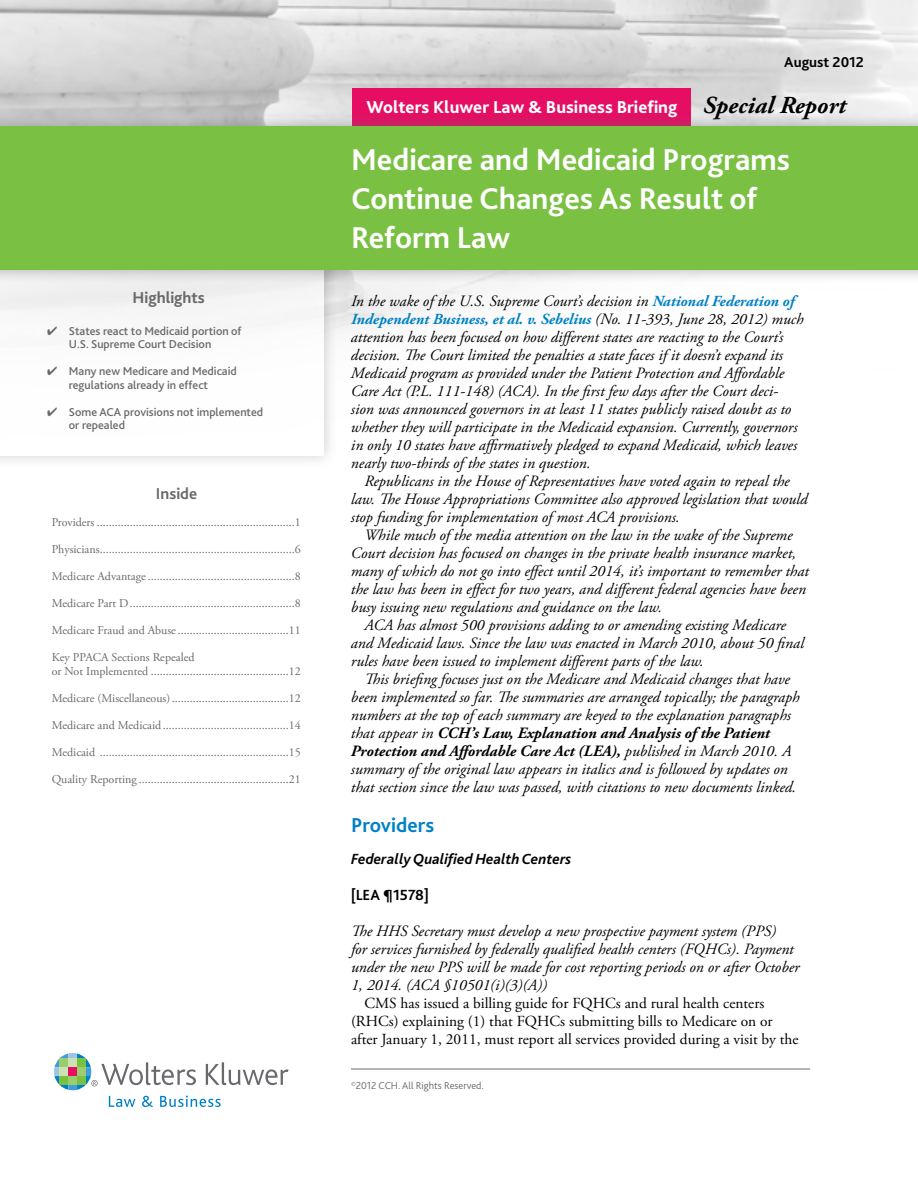
<style>
.page{position:relative;width:918px;height:1188px;background:#fff}
.page>*{position:absolute;margin:0;border:0;box-sizing:border-box;transform-origin:0 0}
.t1{font:700 31.5px/39px "Bliss 2";color:#fff}
.t2{font:700 21px "Bliss 2";color:#0081c6}
.t3{font:800 18px "Bliss 2";color:#fff}
.t4{font:700 16.5px "Bliss 2";color:#696a6c}
.t5{font:italic 15.75px/18px "Adobe Garamond Pro";color:#000}
.t6{font:15.3px/18px "Adobe Garamond Pro";color:#000}
.t7{font:italic 700 15.3px "Adobe Garamond Pro";color:#0081c6}
.t8{font:italic 700 15.3px "Bliss 2";color:#000}
.t9{font:700 15.3px "Bliss 2";color:#000}
.t10{font:700 15px "Bliss 2";color:#000}
.t11{font:12px/13.5px "Adobe Garamond Pro";color:#696a6c}
.t12{font:500 12px/13.5px "Bliss 2";color:#696a6c}
.t13{font:300 10.5px "Bliss 2";color:#696a6c}
.s1{font-family:"Adobe Garamond Pro";font-weight:700;font-style:italic;font-size:24.3px;color:#000}
.s2{font-weight:700;font-size:15.3px;color:#0081c6}
.s3{font-weight:400;font-size:15.75px;color:#000}
.s4{font-weight:700}
</style>
<div class="page">
<img style="left:0;top:0;width:918px;height:330px">
<hr style="left:351px;top:1069px;width:459px;height:1px;background:#696a6c">
<div style="left:352px;top:89px;width:340px;height:37px;background:#e50e62"></div>
<div style="left:0;top:238px;width:338px;height:231px;background:#696a6c;opacity:.5"></div>
<div style="left:0;top:252px;width:324px;height:203px;background:#fff"></div>
<div style="left:0;top:112px;width:918px;height:172px;background:#696a6c;opacity:.5"></div>
<div style="left:0;top:126px;width:918px;height:144px;background:#7ac143"></div>
<svg style="left:109px;top:1096px;width:26px;height:11px"></svg>
<svg style="left:142px;top:1096px;width:11px;height:11px"></svg>
<svg style="left:160px;top:1096px;width:61px;height:11px"></svg>
<svg style="left:206px;top:1062px;width:83px;height:23px"></svg>
<svg style="left:54px;top:1053px;width:142px;height:37px"></svg>
<p class="t10" style="left:784px;top:53px;width:81px">August 2012</p>
<p class="t3" style="left:367px;top:96px;width:481px">Wolters Kluwer Law &amp; Business Briefing <span class="s1">Special Report</span></p>
<h1 class="t1" style="left:351px;top:139px;width:441px">Medicare and Medicaid Programs<br>Continue Changes As Result of<br>Reform Law</h1>
<p class="t4" style="left:133px;top:287px;width:74px">Highlights</p>
<p class="t5" style="left:351px;top:292px;width:445px">In the wake of the U.S. Supreme Court’s decision in <span class="s2">National Federation of</span></p>
<p class="t7" style="left:351px;top:310px;width:454px">Independent Business, et al. v. Sebelius <span class="s3">(No. 11-393, June 28, 2012) much</span></p>
<p class="t5" style="left:351px;top:328px;width:448px">attention has been focused on how different states are reacting to the Court’s decision. The Court limited the penalties a state faces if it doesn’t expand its Medicaid program as provided under the Patient Protection and Affordable Care Act (P.L. 111-148) (ACA). In the first few days after the Court deci&shy;sion was announced governors in at least 11 states publicly raised doubt as to whether they will participate in the Medicaid expansion. Currently, governors in only 10 states have affirmatively pledged to expand Medicaid, which leaves nearly two-thirds of the states in question.</p>
<p class="t5" style="left:351px;top:472px;width:458px;text-indent:13px">Republicans in the House of Representatives have voted again to repeal the law. The House Appropriations Committee also approved legislation that would stop funding for implementation of most ACA provisions.</p>
<p class="t5" style="left:351px;top:526px;width:459px;text-indent:13px">While much of the media attention on the law in the wake of the Supreme Court decision has focused on changes in the private health insurance market, many of which do not go into effect until 2014, it’s important to remember that the law has been in effect for two years, and different federal agencies have been busy issuing new regulations and guidance on the law.</p>
<p class="t5" style="left:351px;top:616px;width:454px;text-indent:13px">ACA has almost 500 provisions adding to or amending existing Medicare and Medicaid laws. Since the law was enacted in March 2010, about 50 final rules have been issued to implement different parts of the law.</p>
<p class="t5" style="left:351px;top:670px;width:450px;text-indent:13px">This briefing focuses just on the Medicare and Medicaid changes that have been implemented so far. The summaries are arranged topically; the paragraph numbers at the top of each summary are keyed to the explanation paragraphs that appear in <span class="s4">CCH’s Law, Explanation and Analysis of the Patient Protection and Affordable Care Act (LEA),</span> published in March 2010. A summary of the original law appears in italics and is followed by updates on that section since the law was passed, with citations to new documents linked.</p>
<h2 class="t2" style="left:351px;top:812px;width:85px">Providers</h2>
<p class="t8" style="left:351px;top:849px;width:222px">Federally Qualified Health Centers</p>
<p class="t9" style="left:351px;top:885px;width:79px">[LEA ¶1578]</p>
<p class="t5" style="left:351px;top:922px;width:450px">The HHS Secretary must develop a new prospective payment system (PPS)<br>for services furnished by federally qualified health centers (FQHCs). Payment under the new PPS will be made for cost reporting periods on or after October 1, 2014. (ACA §10501(i)(3)(A))</p>
<p class="t6" style="left:351px;top:995px;width:449px;text-indent:13px">CMS has issued a billing guide for FQHCs and rural health centers (RHCs) explaining (1) that FQHCs submitting bills to Medicare on or after January 1, 2011, must report all services provided during a visit by the</p>
<p class="t12" style="left:69px;top:324px;width:174px;text-indent:-22px">✔ States react to Medicaid portion of<br>U.S. Supreme Court Decision</p>
<p class="t12" style="left:47px;top:364px;width:191px;text-align:center">✔ Many new Medicare and Medicaid regulations already in effect</p>
<p class="t12" style="left:69px;top:405px;width:196px;text-indent:-22px">✔ Some ACA provisions not implemented or repealed</p>
<p class="t4" style="left:156px;top:484px;width:43px">Inside</p>
<p class="t11" style="left:52px;top:516px;width:250px">Providers ..................................................................1</p>
<p class="t11" style="left:52px;top:543px;width:250px">Physicians.................................................................6</p>
<p class="t11" style="left:52px;top:570px;width:250px">Medicare Advantage.................................................8</p>
<p class="t11" style="left:52px;top:597px;width:250px">Medicare Part D.......................................................8</p>
<p class="t11" style="left:52px;top:624px;width:250px">Medicare Fraud and Abuse.....................................11</p>
<p class="t11" style="left:52px;top:651px;width:250px">Key PPACA Sections Repealed<br>or Not Implemented ..............................................12</p>
<p class="t11" style="left:52px;top:692px;width:250px">Medicare (Miscellaneous).......................................12</p>
<p class="t11" style="left:52px;top:719px;width:250px">Medicare and Medicaid..........................................14</p>
<p class="t11" style="left:52px;top:746px;width:250px">Medicaid ...............................................................15</p>
<p class="t11" style="left:52px;top:773px;width:250px">Quality Reporting ..................................................21</p>
<p class="t13" style="left:351px;top:1079px;width:134px"><sup>©</sup>2012 CCH. All Rights Reserved.</p>
</div>
